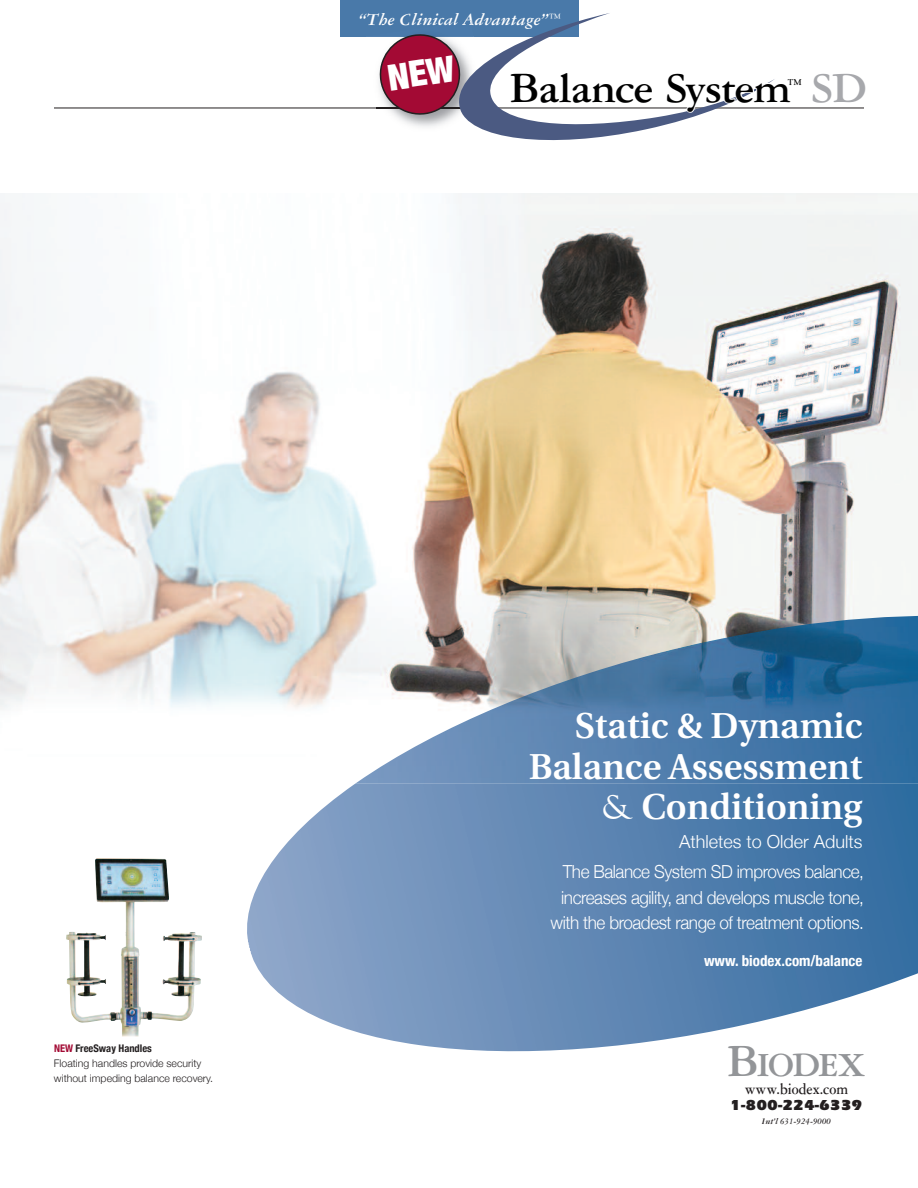
<style>
.page{position:relative;width:918px;height:1188px;background:#fff}
.page>*{position:absolute;margin:0;border:0;box-sizing:border-box;transform-origin:0 0}
.t1{font:700 45px "Garamond Three";letter-spacing:-.025em;color:#000}
.t2{font:600 36px/40.5px "Utopia";color:#fff;text-align:right}
.t3{font:700 36px "Garamond Three";letter-spacing:-.05em;color:#939598}
.t4{font:300 18px/25.5px "Helvetica Neue";letter-spacing:-.025em;color:#fff;text-align:right;scale:.95 1}
.t5{font:italic 700 18px "Garamond Three";color:#fff}
.t6{font:300 18px "Helvetica Neue";color:#fff}
.t7{font:700 16.5px "Garamond Three";color:#231f20;scale:.85 1}
.t8{font:700 condensed 15px "Helvetica Neue";color:#fff}
.t9{font:900 15px "Itc Eras";color:#231f20}
.t10{font:700 14.55px "Garamond Three";color:#fff}
.t11{font:300 10.5px/14.9px "Helvetica Neue";color:#231f20}
.t12{font:italic 700 9px "Garamond Three";color:#231f20}
.s1{color:#fff}
.s2{font-weight:700;font-stretch:condensed;color:#a30a34}
.s3{font-weight:700;font-stretch:condensed}
.s4{font-family:"Goudy Old Style T";font-weight:400}
.s5{font-size:48px}
</style>
<div class="page">
<img style="left:0;top:193px;width:918px;height:516px">
<img style="left:247px;top:784px;width:671px;height:267px">
<img style="left:355px;top:616px;width:563px;height:168px">
<div style="left:340px;top:0;width:239px;height:37px;background:#4979a9"></div>
<img style="left:66px;top:858px;width:103px;height:170px">
<hr style="left:54px;top:108px;width:810px;height:1px;background:#231f20">
<img style="left:440px;top:23px;width:12px;height:3px">
<svg style="left:452px;top:13px;width:249px;height:128px"></svg>
<svg style="left:509px;top:71px;width:145px;height:34px"></svg>
<svg style="left:665px;top:16px;width:139px;height:98px"></svg>
<svg style="left:377px;top:31px;width:86px;height:87px"></svg>
<p class="t5" style="left:359px;top:13px;width:203px">“The Clinical Advantage”<sup>™</sup></p>
<h1 class="t1" style="left:510px;top:73px;width:359px">Balance System <span class="s1">SD</span></h1>
<p class="t10" style="left:788px;top:78px;width:16px">™</p>
<p class="t11" style="left:54px;top:1041px;width:161px"><span class="s2">NEW</span> <span class="s3">FreeSway Handles<br></span>Floating handles provide security without impeding balance recovery.</p>
<h2 class="t2" style="left:529px;top:709px;width:335px">Static &amp; Dynamic<br>Balance Assessment <span class="s4">&amp;</span> Conditioning</h2>
<p class="t6" style="left:679px;top:831px;width:185px">Athletes to Older Adults</p>
<p class="t4" style="left:551px;top:858px;width:331px">The Balance System SD improves balance, increases agility, and develops muscle tone, with the broadest range of treatment options.</p>
<p class="t8" style="left:704px;top:952px;width:160px">www. biodex.com/balance</p>
<h2 class="t3" style="left:727px;top:1053px;width:140px"><span class="s5">B</span>IODEX</h2>
<p class="t7" style="left:745px;top:1083px;width:123px">www.biodex.com</p>
<p class="t9" style="left:730px;top:1099px;width:133px">1-800-224-6339</p>
<p class="t12" style="left:762px;top:1118px;width:71px">Int’l 631-924-9000</p>
</div>
